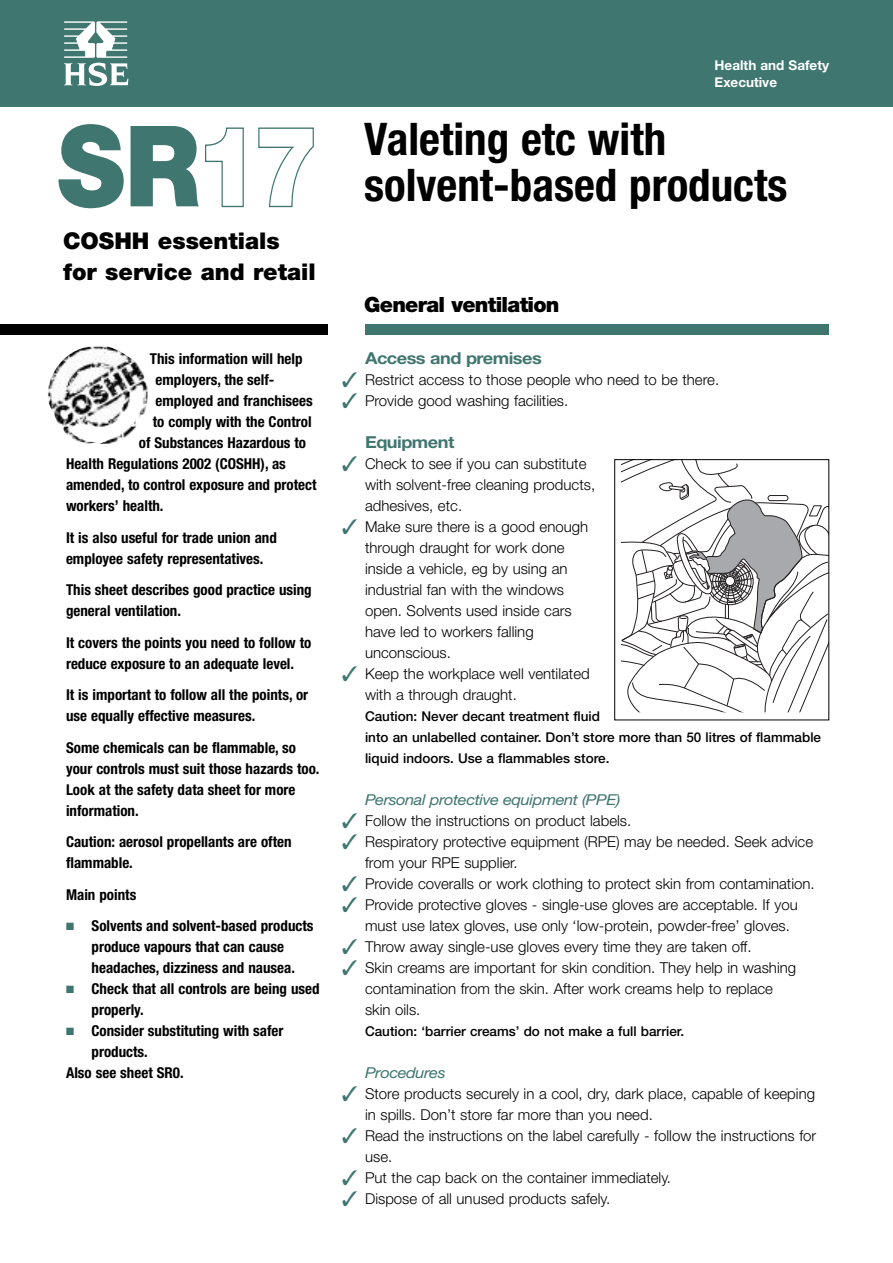
<style>
.page{position:relative;width:893px;height:1263px;background:#fff}
.page>*{position:absolute;margin:0;border:0;box-sizing:border-box;transform-origin:0 0}
.t1{font:900 112.5px "Helvetica Neue";color:#407670;scale:.9 1}
.t2{font:700 condensed 45px/46.5px "Helvetica Neue";color:#000}
.t3{font:900 23.1px/31.5px "Helvetica Neue";color:#000}
.t4{font:900 21px "Helvetica Neue";letter-spacing:-.035em;color:#000}
.t5{font:700 16.5px "Helvetica Neue";letter-spacing:-.03em;color:#407670;scale:1.1 1}
.t6{font:300 15px/21px "Helvetica Neue";color:#000}
.t7{font:700 condensed 15px/21px "Helvetica Neue";color:#000}
.t8{font:italic 15px "Helvetica Neue";letter-spacing:-.03em;color:#407670;scale:1.1 1}
.t9{font:500 13.5px/21px "Helvetica Neue";color:#000}
.t10{font:700 13.5px/16.5px "Helvetica Neue";color:#fff}
.s1{color:#fff}
.s2{color:#407670}
</style>
<div class="page">
<div style="left:0;top:0;width:893px;height:106px;background:#407670"></div>
<svg style="left:64px;top:21px;width:64px;height:65px"></svg>
<div style="left:366px;top:324px;width:463px;height:10px;background:#407670"></div>
<div style="left:0;top:324px;width:327px;height:10px;background:#000"></div>
<img style="left:47px;top:347px;width:101px;height:97px">
<svg style="left:620px;top:461px;width:207px;height:252px"></svg>
<div style="left:614px;top:459px;width:215px;height:261px;border:1px solid #000"></div>
<h1 class="t1" style="left:57px;top:126px;width:293px">SR<span class="s1">17</span></h1>
<h3 class="t3" style="left:63px;top:226px;width:254px">COSHH essentials for service and retail</h3>
<p class="t7" style="left:150px;top:349px;width:154px">This information will help</p>
<p class="t7" style="left:156px;top:370px;width:120px">employers, the self-</p>
<p class="t7" style="left:156px;top:391px;width:159px">employed and franchisees</p>
<p class="t7" style="left:153px;top:412px;width:160px">to comply with the Control</p>
<p class="t7" style="left:139px;top:433px;width:169px">of Substances Hazardous to</p>
<p class="t7" style="left:66px;top:454px;width:221px">Health Regulations 2002 (COSHH), as</p>
<p class="t7" style="left:66px;top:475px;width:252px">amended, to control exposure and protect</p>
<p class="t7" style="left:66px;top:496px;width:99px">workers’ health.</p>
<p class="t7" style="left:66px;top:528px;width:212px">It is also useful for trade union and employee safety representatives.</p>
<p class="t7" style="left:66px;top:580px;width:247px">This sheet describes good practice using general ventilation.</p>
<p class="t7" style="left:66px;top:633px;width:247px">It covers the points you need to follow to reduce exposure to an adequate level.</p>
<p class="t7" style="left:66px;top:685px;width:244px">It is important to follow all the points, or use equally effective measures.</p>
<p class="t7" style="left:66px;top:738px;width:255px">Some chemicals can be flammable, so your controls must suit those hazards too.<br>Look at the safety data sheet for more information.</p>
<p class="t7" style="left:66px;top:832px;width:227px">Caution: aerosol propellants are often flammable.</p>
<p class="t7" style="left:66px;top:885px;width:72px">Main points</p>
<p class="t7" style="left:66px;top:916px;width:249px;text-align:center"><span class="s2">■</span> Solvents and solvent-based products produce vapours that can cause headaches, dizziness and nausea.</p>
<p class="t7" style="left:92px;top:979px;width:230px;text-indent:-26px"><span class="s2">■</span> Check that all controls are being used properly.</p>
<p class="t7" style="left:66px;top:1021px;width:219px"><span class="s2">■</span> Consider substituting with safer</p>
<p class="t7" style="left:92px;top:1042px;width:58px">products.</p>
<p class="t7" style="left:66px;top:1063px;width:119px">Also see sheet SR0.</p>
<p class="t10" style="left:715px;top:59px;width:116px">Health and Safety<br>Executive</p>
<h2 class="t2" style="left:364px;top:119px;width:425px">Valeting etc with solvent-based products</h2>
<h3 class="t4" style="left:364px;top:297px;width:197px">General ventilation</h3>
<p class="t5" style="left:365px;top:352px;width:162px">Access and premises</p>
<p class="t6" style="left:342px;top:371px;width:379px"><span class="s2">✓</span> Restrict access to those people who need to be there.</p>
<p class="t6" style="left:342px;top:392px;width:228px"><span class="s2">✓</span> Provide good washing facilities.</p>
<p class="t5" style="left:365px;top:436px;width:83px">Equipment</p>
<p class="t6" style="left:365px;top:455px;width:232px;text-indent:-23px"><span class="s2">✓</span> Check to see if you can substitute with solvent-free cleaning products, adhesives, etc.</p>
<p class="t6" style="left:365px;top:518px;width:225px;text-indent:-23px"><span class="s2">✓</span> Make sure there is a good enough through draught for work done inside a vehicle, eg by using an industrial fan with the windows open. Solvents used inside cars have led to workers falling unconscious.</p>
<p class="t6" style="left:365px;top:665px;width:226px;text-indent:-23px"><span class="s2">✓</span> Keep the workplace well ventilated with a through draught.</p>
<p class="t9" style="left:365px;top:707px;width:457px">Caution: Never decant treatment fluid<br>into an unlabelled container. Don’t store more than 50 litres of flammable liquid indoors. Use a flammables store.</p>
<p class="t8" style="left:365px;top:794px;width:234px">Personal protective equipment (PPE)</p>
<p class="t6" style="left:342px;top:812px;width:291px"><span class="s2">✓</span> Follow the instructions on product labels.</p>
<p class="t6" style="left:365px;top:833px;width:450px;text-indent:-23px"><span class="s2">✓</span> Respiratory protective equipment (RPE) may be needed. Seek advice from your RPE supplier.</p>
<p class="t6" style="left:342px;top:875px;width:474px"><span class="s2">✓</span> Provide coveralls or work clothing to protect skin from contamination.</p>
<p class="t6" style="left:365px;top:896px;width:434px;text-indent:-23px"><span class="s2">✓</span> Provide protective gloves - single-use gloves are acceptable. If you must use latex gloves, use only ‘low-protein, powder-free’ gloves.</p>
<p class="t6" style="left:342px;top:938px;width:411px"><span class="s2">✓</span> Throw away single-use gloves every time they are taken off.</p>
<p class="t6" style="left:365px;top:959px;width:433px;text-indent:-23px"><span class="s2">✓</span> Skin creams are important for skin condition. They help in washing contamination from the skin. After work creams help to replace skin oils.</p>
<p class="t9" style="left:365px;top:1022px;width:321px">Caution: ‘barrier creams’ do not make a full barrier.</p>
<p class="t8" style="left:365px;top:1067px;width:75px">Procedures</p>
<p class="t6" style="left:365px;top:1085px;width:451px;text-indent:-23px"><span class="s2">✓</span> Store products securely in a cool, dry, dark place, capable of keeping in spills. Don’t store far more than you need.</p>
<p class="t6" style="left:365px;top:1127px;width:453px;text-indent:-23px"><span class="s2">✓</span> Read the instructions on the label carefully - follow the instructions for use.</p>
<p class="t6" style="left:342px;top:1169px;width:331px"><span class="s2">✓</span> Put the cap back on the container immediately.</p>
<p class="t6" style="left:342px;top:1190px;width:270px"><span class="s2">✓</span> Dispose of all unused products safely.</p>
</div>
